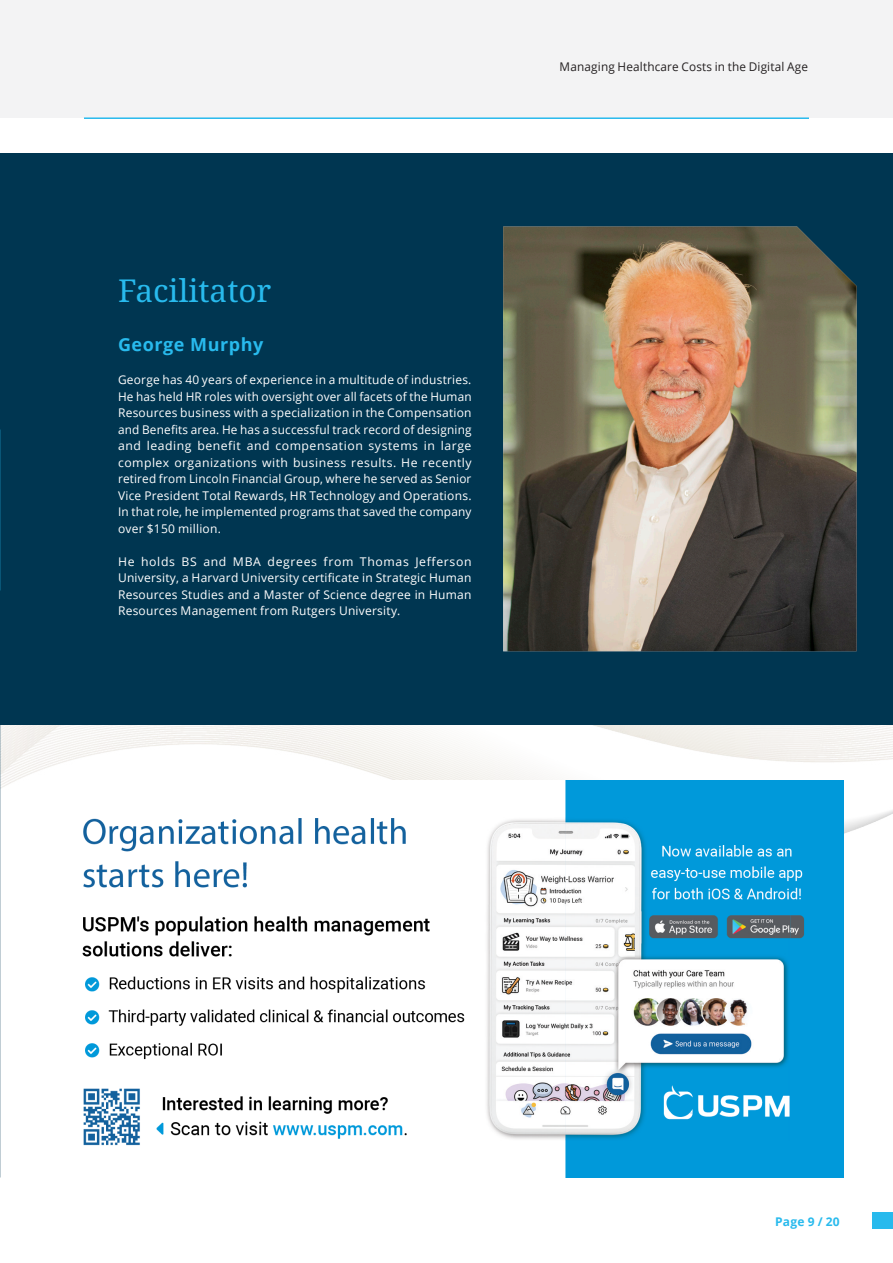
<style>
.page{position:relative;width:893px;height:1263px;background:#fff}
.page>*{position:absolute;margin:0;border:0;box-sizing:border-box;transform-origin:0 0}
.Title_21_pt{font:31.5px "Noto Serif";color:#28baed}
.Heading_12_pt{font:700 18px "Open Sans";letter-spacing:.03em;color:#28baed}
.Body_8_pt{font:12px/16.5px "Open Sans";letter-spacing:.02em;color:#fff;text-align:justify}
.t1{font:12px "Open Sans";letter-spacing:.015em;color:#231f20}
.t2{font:700 12px "Open Sans";letter-spacing:.02em;color:#28baed}
</style>
<div class="page">
<div style="left:0;top:0;width:893px;height:118px;background:#f3f3f4"></div>
<img style="left:0;top:725px;width:893px;height:341px">
<img style="left:50px;top:781px;width:793px;height:397px">
<div style="left:873px;top:1212px;width:20px;height:17px;background:#28baed"></div>
<hr style="left:84px;top:117px;width:725px;height:2px;background:#28baed">
<div style="left:0;top:153px;width:893px;height:572px;background:#003651"></div>
<img style="left:503px;top:227px;width:354px;height:424px">
<p class="Title_21_pt" style="left:118px;top:269px;width:155px">Facilitator</p>
<p class="Heading_12_pt" style="left:118px;top:332px;width:147px">George Murphy</p>
<p class="Body_8_pt" style="left:118px;top:371px;width:355px">George has 40 years of experience in a multitude of industries.<br>He has held HR roles with oversight over all facets of the Human Resources business with a specialization in the Compensation and Benefits area. He has a successful track record of designing and leading benefit and compensation systems in large complex organizations with business results. He recently retired from Lincoln Financial Group, where he served as Senior Vice President Total Rewards, HR Technology and Operations.<br>In that role, he implemented programs that saved the company over $150 million.</p>
<p class="Body_8_pt" style="left:118px;top:553px;width:355px">He holds BS and MBA degrees from Thomas Jefferson University, a Harvard University certificate in Strategic Human Resources Studies and a Master of Science degree in Human Resources Management from Rutgers University.</p>
<p class="t1" style="left:560px;top:59px;width:250px">Managing Healthcare Costs in the Digital Age</p>
<p class="t2" style="left:775px;top:1213px;width:66px">Page 9 / 20</p>
</div>
